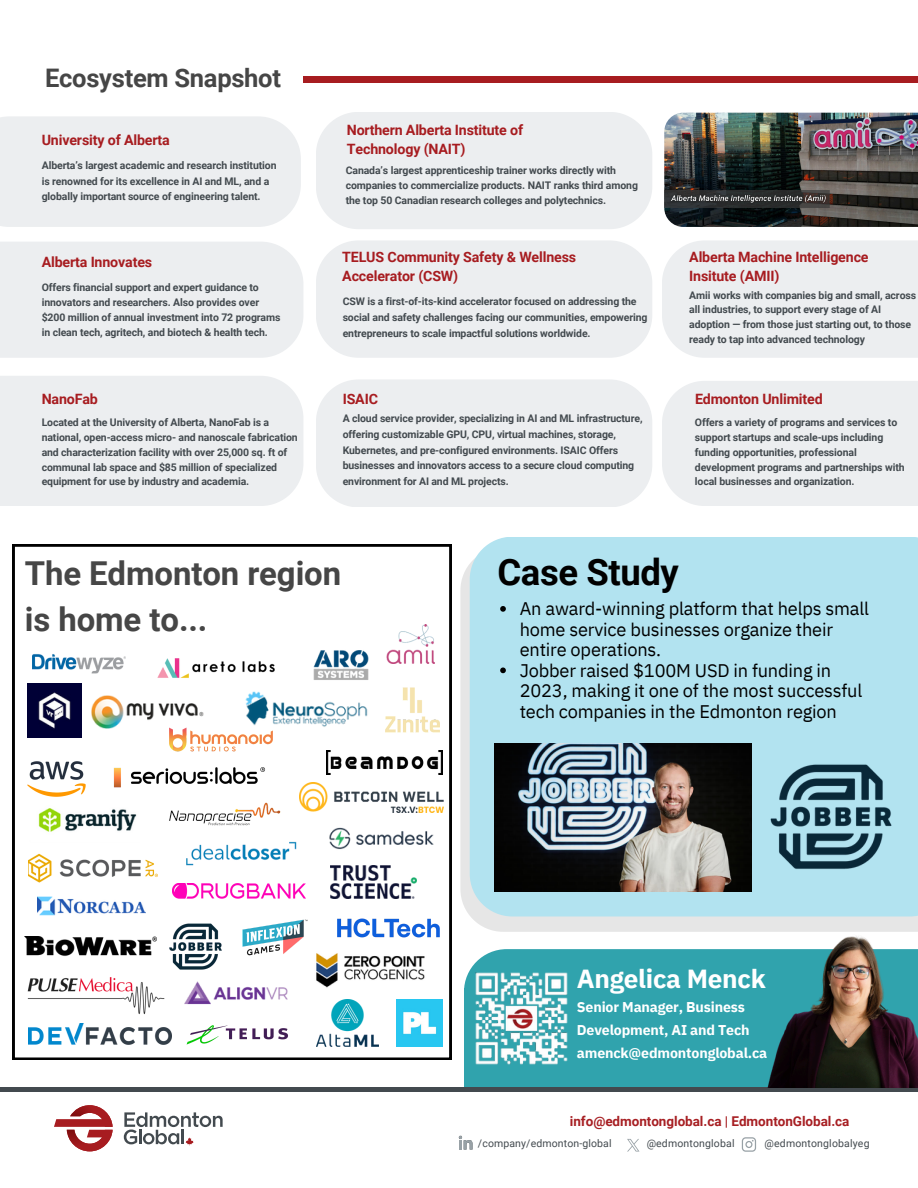
<style>
.page{position:relative;width:918px;height:1188px;background:#fff}
.page>*{position:absolute;margin:0;border:0;box-sizing:border-box;transform-origin:0 0}
.t1{font:700 36.45px "Roboto";letter-spacing:-.01em;color:#000}
.t2{font:700 33px/45.6px "Roboto";letter-spacing:-.005em;color:#464646}
.t3{font:700 26.1px "IBM Plex Sans";letter-spacing:-.01em;color:#fff}
.t4{font:700 25.5px "Roboto";letter-spacing:-.01em;color:#464646}
.t5{font:18.15px/20.5px "IBM Plex Sans";letter-spacing:-.01em;color:#000}
.t6{font:700 14.25px/19.2px "Roboto";letter-spacing:-.01em;color:#a71c20}
.t7{font:700 14.25px/23.1px "IBM Plex Sans";letter-spacing:-.01em;color:#fff}
.t8{font:700 13.5px "Roboto";letter-spacing:-.005em;color:#a71f23}
.t9{font:700 10.5px/14.9px "Roboto";letter-spacing:-.01em;color:#434a4f}
.t10{font:10.5px "Roboto";letter-spacing:.015em;color:#434a4f}
</style>
<div class="page">
<div style="left:303px;top:76px;width:615px;height:7px;background:#a71c20"></div>
<div style="left:464px;top:988px;width:454px;height:99px;background:#30a3ad"></div>
<svg style="left:464px;top:949px;width:269px;height:39px;background:#3aa7b1"></svg>
<div style="left:0;top:1087px;width:918px;height:5px;background:#434a4f"></div>
<svg style="left:124px;top:1112px;width:99px;height:34px"></svg>
<svg style="left:54px;top:1105px;width:59px;height:46px"></svg>
<svg style="left:742px;top:1137px;width:14px;height:15px"></svg>
<svg style="left:627px;top:1139px;width:13px;height:13px"></svg>
<svg style="left:459px;top:1136px;width:14px;height:14px"></svg>
<svg style="left:13px;top:545px;width:438px;height:515px"></svg>
<img style="left:179px;top:976px;width:114px;height:34px">
<img style="left:317px;top:999px;width:61px;height:48px">
<img style="left:27px;top:761px;width:59px;height:35px">
<img style="left:379px;top:625px;width:70px;height:38px">
<img style="left:145px;top:649px;width:151px;height:35px">
<img style="left:327px;top:750px;width:116px;height:24px">
<img style="left:25px;top:937px;width:131px;height:20px">
<img style="left:299px;top:783px;width:144px;height:29px">
<img style="left:185px;top:840px;width:112px;height:27px">
<img style="left:29px;top:1023px;width:142px;height:22px">
<img style="left:32px;top:651px;width:94px;height:23px">
<img style="left:173px;top:884px;width:133px;height:14px">
<img style="left:29px;top:802px;width:111px;height:41px">
<img style="left:337px;top:917px;width:102px;height:25px">
<img style="left:162px;top:718px;width:119px;height:43px">
<img style="left:242px;top:918px;width:66px;height:38px">
<img style="left:92px;top:696px;width:111px;height:32px">
<img style="left:169px;top:800px;width:117px;height:34px">
<img style="left:242px;top:690px;width:128px;height:37px">
<img style="left:396px;top:1000px;width:47px;height:46px">
<img style="left:22px;top:972px;width:147px;height:47px">
<img style="left:324px;top:814px;width:116px;height:39px">
<img style="left:29px;top:851px;width:129px;height:34px">
<img style="left:107px;top:758px;width:165px;height:39px">
<img style="left:185px;top:1005px;width:105px;height:45px">
<img style="left:330px;top:865px;width:87px;height:34px">
<img style="left:27px;top:684px;width:54px;height:54px">
<img style="left:385px;top:683px;width:55px;height:55px">
<img style="left:733px;top:936px;width:185px;height:151px">
<img style="left:467px;top:966px;width:110px;height:99px">
<svg style="left:460px;top:564px;width:458px;height:368px;background:#e6e7e8"></svg>
<div style="left:470px;top:537px;width:448px;height:379px;background:#b2e3f0"></div>
<img style="left:762px;top:753px;width:138px;height:127px">
<img style="left:495px;top:744px;width:256px;height:147px">
<div style="left:0;top:116px;width:301px;height:111px;background:#eceef0"></div>
<div style="left:316px;top:112px;width:336px;height:117px;background:#eceef0;border-radius:43px"></div>
<div style="left:0;top:242px;width:303px;height:116px;background:#eceef0"></div>
<div style="left:662px;top:240px;width:256px;height:118px;background:#eceef0"></div>
<img style="left:664px;top:113px;width:254px;height:114px">
<div style="left:316px;top:240px;width:336px;height:118px;background:#eceef0;border-radius:43px"></div>
<div style="left:0;top:376px;width:303px;height:130px;background:#eceef0"></div>
<div style="left:316px;top:379px;width:336px;height:128px;background:#eceef0;border-radius:43px"></div>
<div style="left:662px;top:381px;width:256px;height:125px;background:#eceef0"></div>
<img style="left:313px;top:638px;width:55px;height:48px">
<img style="left:306px;top:951px;width:128px;height:37px">
<img style="left:38px;top:897px;width:108px;height:21px">
<svg style="left:500px;top:606px;width:6px;height:6px"></svg>
<svg style="left:500px;top:668px;width:6px;height:5px"></svg>
<img style="left:666px;top:190px;width:165px;height:18px">
<img style="left:166px;top:919px;width:60px;height:55px">
<p class="t4" style="left:45px;top:64px;width:237px">Ecosystem Snapshot</p>
<p class="t6" style="left:42px;top:130px;width:130px">University of Alberta</p>
<p class="t9" style="left:42px;top:158px;width:236px;line-height:15.8px">Alberta’s largest academic and research institution is renowned for its excellence in AI and ML, and a globally important source of engineering talent.</p>
<p class="t6" style="left:347px;top:121px;width:178px">Northern Alberta Institute of<br>Technology (NAIT)</p>
<p class="t9" style="left:346px;top:163px;width:294px">Canada’s largest apprenticeship trainer works directly with companies to commercialize products. NAIT ranks third among the top 50 Canadian research colleges and polytechnics.</p>
<p class="t6" style="left:342px;top:247px;width:236px">TELUS Community Safety &amp; Wellness<br>Accelerator (CSW)</p>
<p class="t6" style="left:42px;top:253px;width:112px">Alberta Innovates</p>
<p class="t6" style="left:689px;top:247px;width:181px">Alberta Machine Intelligence<br>Insitute (AMII)</p>
<p class="t9" style="left:343px;top:294px;width:306px;line-height:15.8px">CSW is a first-of-its-kind accelerator focused on addressing the social and safety challenges facing our communities, empowering entrepreneurs to scale impactful solutions worldwide.</p>
<p class="t9" style="left:42px;top:280px;width:240px">Offers financial support and expert guidance to innovators and researchers. Also provides over $200 million of annual investment into 72 programs in clean tech, agritech, and biotech &amp; health tech.</p>
<p class="t9" style="left:689px;top:287px;width:228px">Amii works with companies big and small, across all industries, to support every stage of AI adoption — from those just starting out, to those ready to tap into advanced technology</p>
<p class="t6" style="left:42px;top:389px;width:58px">NanoFab</p>
<h2 class="t9" style="left:42px;top:415px;width:258px">Located at the University of Alberta, NanoFab is a national, open-access micro- and nanoscale fabrication and characterization facility with over 25,000 sq. ft of communal lab space and $85 million of specialized equipment for use by industry and academia.</h2>
<p class="t9" style="left:343px;top:411px;width:301px;line-height:15.8px">A cloud service provider, specializing in AI and ML infrastructure, offering customizable GPU, CPU, virtual machines, storage, Kubernetes, and pre-configured environments. ISAIC Offers businesses and innovators access to a secure cloud computing environment for AI and ML projects.</p>
<h5 class="t6" style="left:343px;top:389px;width:37px">ISAIC</h5>
<h5 class="t6" style="left:695px;top:389px;width:129px">Edmonton Unlimited</h5>
<p class="t9" style="left:695px;top:415px;width:211px">Offers a variety of programs and services to support startups and scale-ups including funding opportunities, professional development programs and partnerships with local businesses and organization.</p>
<p class="t2" style="left:25px;top:551px;width:318px">The Edmonton region is home to...</p>
<p class="t1" style="left:497px;top:551px;width:183px">Case Study</p>
<p class="t5" style="left:520px;top:598px;width:351px">An award-winning platform that helps small home service businesses organize their entire operations.</p>
<p class="t5" style="left:520px;top:660px;width:344px">Jobber raised $100M USD in funding in<br>2023, making it one of the most successful tech companies in the Edmonton region</p>
<p class="t3" style="left:577px;top:962px;width:190px">Angelica Menck</p>
<p class="t7" style="left:577px;top:995px;width:192px">Senior Manager, Business<br>Development, AI and Tech amenck@edmontonglobal.ca</p>
<p class="t8" style="left:570px;top:1113px;width:281px">info@edmontonglobal.ca | EdmontonGlobal.ca</p>
<p class="t10" style="left:478px;top:1137px;width:135px">/company/edmonton-global</p>
<p class="t10" style="left:647px;top:1137px;width:89px">@edmontonglobal</p>
<p class="t10" style="left:765px;top:1137px;width:106px">@edmontonglobalyeg</p>
</div>
